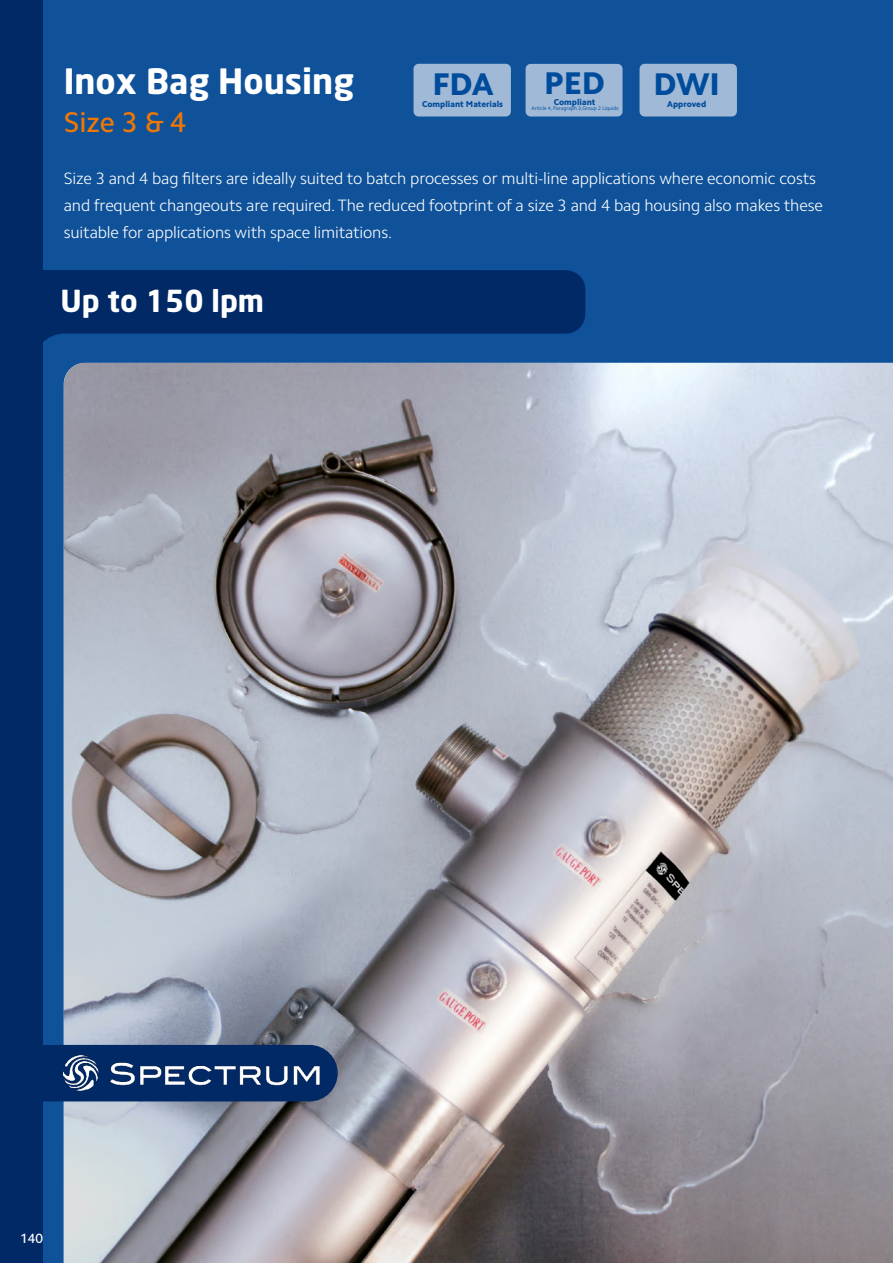
<style>
.page{position:relative;width:893px;height:1263px;background:#0f529a}
.page>*{position:absolute;margin:0;border:0;box-sizing:border-box;transform-origin:0 0}
.t1{font:700 34.5px "Neo Sans";color:#fff}
.t2{font:800 31.5px "Camphor Std";color:#004c9c}
.t3{font:700 30px "Neo Sans";color:#fff}
.t4{font:500 28.5px "Camphor Std";color:#ef7706}
.t5{font:300 16.5px/27px "Camphor Std";letter-spacing:-.01em;color:#fff}
.t6{font:500 13.5px "Camphor Std";color:#fff}
.t7{font:800 8.7px "Camphor Std";color:#004c9c}
.t8{font:5.25px "Camphor Std";color:#004c9c}
</style>
<div class="page">
<img style="left:64px;top:363px;width:829px;height:900px">
<div style="left:43px;top:1045px;width:295px;height:56px;background:#002966"></div>
<img style="left:63px;top:1055px;width:257px;height:37px">
<svg style="left:43px;top:270px;width:542px;height:125px;fill:#022f6e"></svg>
<div style="left:0;top:0;width:43px;height:1263px;background:#002966"></div>
<div style="left:414px;top:64px;width:97px;height:53px;background:#9fb9d6;border-radius:5px"></div>
<div style="left:526px;top:64px;width:96px;height:53px;background:#9fb9d6;border-radius:5px"></div>
<div style="left:639px;top:64px;width:98px;height:53px;background:#9fb9d6;border-radius:5px"></div>
<h1 class="t1" style="left:64px;top:66px;width:292px">Inox Bag Housing</h1>
<h3 class="t4" style="left:64px;top:106px;width:124px">Size 3 &amp; 4</h3>
<p class="t5" style="left:64px;top:165px;width:761px">Size 3 and 4 bag filters are ideally suited to batch processes or multi-line applications where economic costs and frequent changeouts are required. The reduced footprint of a size 3 and 4 bag housing also makes these suitable for applications with space limitations.</p>
<h2 class="t2" style="left:544px;top:65px;width:62px">PED</h2>
<p class="t7" style="left:554px;top:97px;width:43px">Compliant</p>
<h2 class="t2" style="left:432px;top:66px;width:63px">FDA</h2>
<p class="t7" style="left:422px;top:99px;width:83px">Compliant Materials</p>
<h2 class="t2" style="left:653px;top:66px;width:68px">DWI</h2>
<p class="t7" style="left:667px;top:99px;width:40px">Approved</p>
<p class="t8" style="left:531px;top:106px;width:89px">Article 4, Paragraph 3,Group 2 Liquids</p>
<h3 class="t3" style="left:61px;top:288px;width:205px">Up to 150 lpm</h3>
<p class="t6" style="left:20px;top:1230px;width:24px">140</p>
</div>
